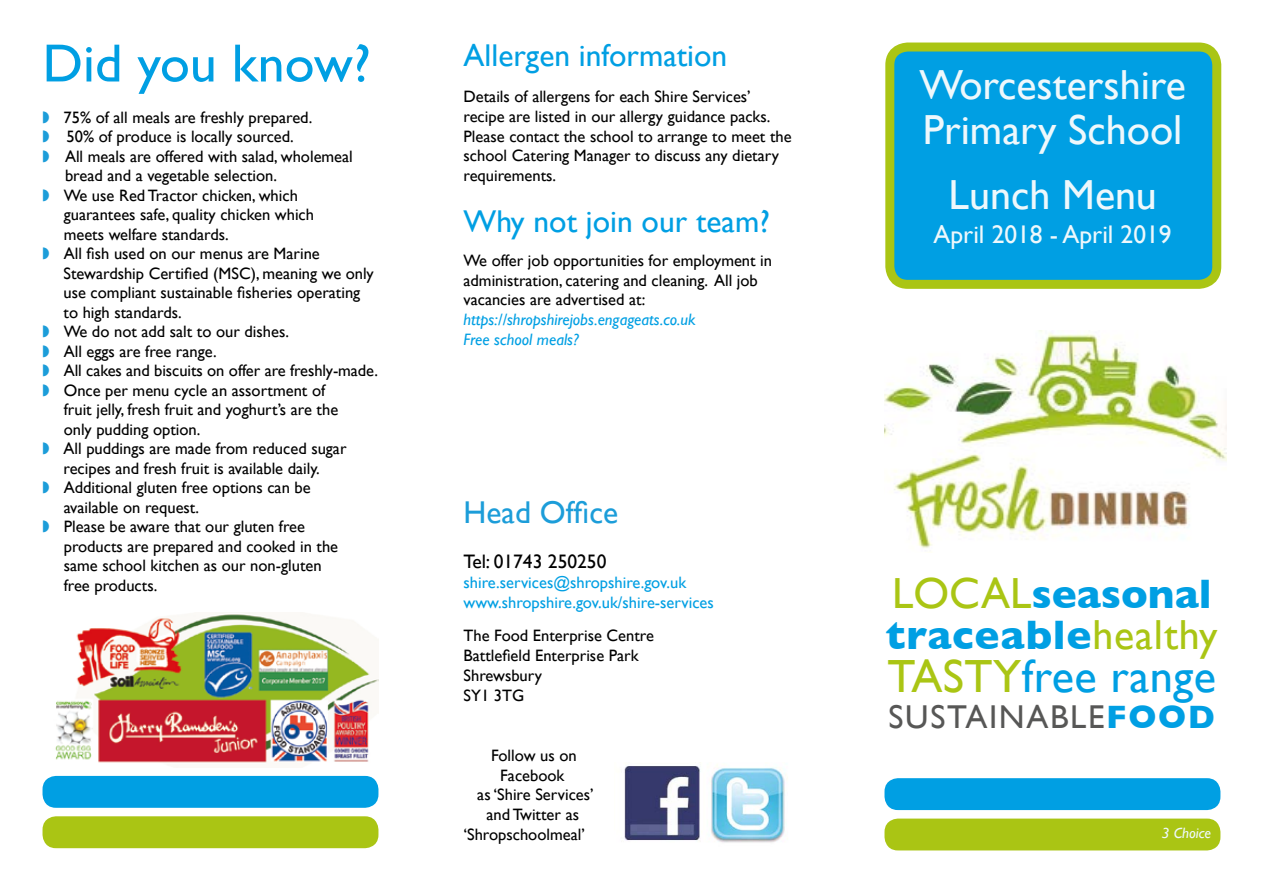
<style>
.page{position:relative;width:1263px;height:893px;background:#fff}
.page>*{position:absolute;margin:0;border:0;box-sizing:border-box;transform-origin:0 0}
.t1{font:54px "Gill Sans";color:#009fe3}
.t2{font:46.5px "Gill Sans";letter-spacing:.01em;color:#009fe3}
.t3{font:42px/45px "Gill Sans";color:#eef8fc}
.t4{font:700 42px/40.5px "Gill Sans";letter-spacing:.005em;color:#009fe3}
.t5{font:33px "Gill Sans";letter-spacing:.05em;color:#575756}
.t6{font:31.5px "Gill Sans";color:#009fe3}
.t7{font:31.5px "Gill Sans";color:#1c9dd9}
.t8{font:25.5px "Gill Sans";color:#eef8fc}
.t9{font:19.5px "Gill Sans";color:#000}
.t10{font:16.5px/19.5px "Gill Sans";color:#000}
.t11{font:16.5px/19.8px "Gill Sans";color:#009fe3}
.t12{font:italic 16.5px/19.8px "Gill Sans";color:#009fe3}
.t13{font:italic 15px "Gill Sans";color:#eef8fc}
.s1{font-weight:400;font-size:43.5px;color:#aac514}
.s2{font-weight:400;color:#aac514}
.s3{color:#aac514}
.s4{font-weight:700;color:#009fe3}
</style>
<div class="page">
<div style="left:890px;top:47px;width:327px;height:237px;background:#009fe3;border-radius:18px"></div>
<div style="left:885px;top:43px;width:336px;height:246px;border:9px solid #aac514;border-radius:18px"></div>
<div style="left:884px;top:819px;width:336px;height:31px;background:#aac514;border-radius:14px"></div>
<img style="left:624px;top:765px;width:161px;height:78px">
<div style="left:884px;top:778px;width:336px;height:32px;background:#009fe3;border-radius:14px"></div>
<img style="left:55px;top:612px;width:323px;height:153px">
<div style="left:43px;top:816px;width:335px;height:32px;background:#aac514;border-radius:14px"></div>
<div style="left:43px;top:776px;width:335px;height:32px;background:#009fe3;border-radius:14px"></div>
<img style="left:884px;top:330px;width:342px;height:218px">
<h1 class="t1" style="left:43px;top:31px;width:330px">Did you know?</h1>
<p class="t10" style="left:64px;top:107px;width:316px">75% of all meals are freshly prepared.<br>50% of produce is locally sourced.<br>All meals are offered with salad, wholemeal bread and a vegetable selection.<br>We use Red Tractor chicken, which<br>guarantees safe, quality chicken which<br>meets welfare standards.<br>All fish used on our menus are Marine Stewardship Certified (MSC), meaning we only use compliant sustainable fisheries operating to high standards.<br>We do not add salt to our dishes.<br>All eggs are free range.<br>All cakes and biscuits on offer are freshly-made.<br>Once per menu cycle an assortment of<br>fruit jelly, fresh fruit and yoghurt’s are the<br>only pudding option.<br>All puddings are made from reduced sugar recipes and fresh fruit is available daily.<br>Additional gluten free options can be<br>available on request.<br>Please be aware that our gluten free<br>products are prepared and cooked in the<br>same school kitchen as our non-gluten<br>free products.</p>
<h3 class="t6" style="left:463px;top:37px;width:265px">Allergen information</h3>
<p class="t10" style="left:463px;top:86px;width:330px">Details of allergens for each Shire Services’ recipe are listed in our allergy guidance packs.<br>Please contact the school to arrange to meet the school Catering Manager to discuss any dietary requirements.</p>
<h3 class="t6" style="left:463px;top:203px;width:308px">Why not join our team?</h3>
<p class="t10" style="left:463px;top:250px;width:310px">We offer job opportunities for employment in administration, catering and cleaning. All job vacancies are advertised at:</p>
<p class="t12" style="left:463px;top:310px;width:234px">https://shropshirejobs.engageats.co.uk<br>Free school meals?</p>
<h3 class="t7" style="left:463px;top:494px;width:156px">Head Office</h3>
<p class="t9" style="left:463px;top:550px;width:144px">Tel: 01743 250250</p>
<p class="t11" style="left:463px;top:572px;width:252px">shire.services@shropshire.gov.uk www.shropshire.gov.uk/shire-services</p>
<p class="t10" style="left:463px;top:625px;width:192px">The Food Enterprise Centre<br>Battlefield Enterprise Park<br>Shrewsbury<br>SY1 3TG</p>
<p class="t10" style="left:491px;top:745px;width:87px">Follow us on</p>
<p class="t10" style="left:500px;top:765px;width:66px">Facebook</p>
<p class="t10" style="left:477px;top:785px;width:118px">as ‘Shire Services’</p>
<p class="t10" style="left:486px;top:805px;width:94px">and Twitter as</p>
<p class="t10" style="left:463px;top:824px;width:123px">‘Shropschoolmeal’</p>
<h3 class="t3" style="left:919px;top:62px;width:268px">Worcestershire<br>Primary School</h3>
<h3 class="t3" style="left:948px;top:172px;width:210px">Lunch Menu</h3>
<h3 class="t8" style="left:933px;top:219px;width:240px">April 2018 - April 2019</h3>
<h3 class="t4" style="left:886px;top:573px;width:333px"><span class="s1">LOCAL</span>seasonal traceable<span class="s2">healthy</span></h3>
<h2 class="t2" style="left:887px;top:649px;width:330px"><span class="s3">TASTY</span>free range</h2>
<h3 class="t5" style="left:888px;top:697px;width:328px">SUSTAINABLE<span class="s4">FOOD</span></h3>
<p class="t13" style="left:1162px;top:824px;width:51px">3 Choice</p>
</div>
